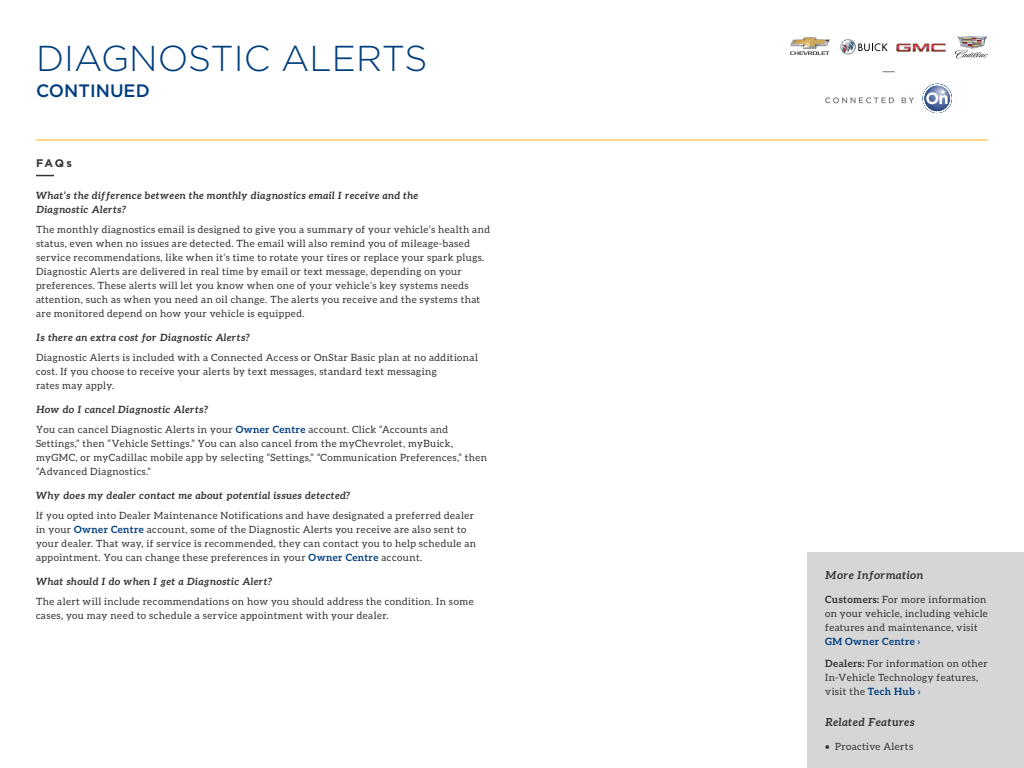
<style>
.page{position:relative;width:1024px;height:768px;background:#fff}
.page>*{position:absolute;margin:0;border:0;box-sizing:border-box;transform-origin:0 0}
.t1{font:300 36px "Gotham";color:#003e7e}
.t2{font:500 18px "Gotham";color:#003e7e}
.t3{font:italic 700 11px "Aleo";letter-spacing:.04em;color:#333}
.t4{font:700 11px "Gotham";color:#333}
.t5{font:10px/14px "Aleo";letter-spacing:.04em;color:#333}
.t6{font:italic 700 10px/14px "Aleo";letter-spacing:.04em;color:#333}
.t7{font:700 10px "Aleo";letter-spacing:.04em;color:#003e7e}
.s1{font-weight:700;font-style:italic}
.s2{font-weight:700;color:#003e7e}
.s3{font-weight:700}
</style>
<div class="page">
<svg style="left:825px;top:97px;width:69px;height:6px"></svg>
<svg style="left:902px;top:97px;width:12px;height:6px"></svg>
<div style="left:923px;top:84px;width:29px;height:28px;background:#6981aa;border-radius:50%"></div>
<div style="left:923px;top:84px;width:28px;height:28px;background:#8aa6c3;border-radius:50%"></div>
<div style="left:925px;top:84px;width:26px;height:26px;background:#547ba6;border-radius:50%"></div>
<svg style="left:923px;top:84px;width:29px;height:29px"></svg>
<svg style="left:923px;top:85px;width:28px;height:27px"></svg>
<svg style="left:882px;top:72px;width:13px;height:1px"></svg>
<svg style="left:790px;top:51px;width:39px;height:4px"></svg>
<img style="left:790px;top:37px;width:39px;height:11px">
<svg style="left:858px;top:43px;width:30px;height:8px"></svg>
<img style="left:840px;top:39px;width:15px;height:16px">
<svg style="left:955px;top:50px;width:33px;height:8px"></svg>
<img style="left:957px;top:36px;width:31px;height:12px">
<img style="left:896px;top:43px;width:50px;height:9px">
<hr style="left:36px;top:140px;width:952px;height:1px;background:#fcb515">
<div style="left:807px;top:552px;width:217px;height:216px;background:#d7d6d7"></div>
<svg style="left:36px;top:175px;width:18px;height:1px"></svg>
<h1 class="t1" style="left:36px;top:36px;width:393px">DIAGNOSTIC ALERTS</h1>
<h2 class="t2" style="left:36px;top:79px;width:115px">CONTINUED</h2>
<p class="t4" style="left:36px;top:156px;width:38px">FAQs</p>
<p class="t6" style="left:36px;top:188px;width:384px">What’s the difference between the monthly diagnostics email I receive and the<br>Diagnostic Alerts?</p>
<p class="t5" style="left:36px;top:222px;width:456px">The monthly diagnostics email is designed to give you a summary of your vehicle’s health and status, even when no issues are detected. The email will also remind you of mileage-based service recommendations, like when it’s time to rotate your tires or replace your spark plugs.<br>Diagnostic Alerts are delivered in real time by email or text message, depending on your preferences. These alerts will let you know when one of your vehicle’s key systems needs attention, such as when you need an oil change. The alerts you receive and the systems that are monitored depend on how your vehicle is equipped.</p>
<p class="t6" style="left:36px;top:330px;width:216px">Is there an extra cost for Diagnostic Alerts?</p>
<p class="t5" style="left:36px;top:350px;width:444px">Diagnostic Alerts is included with a Connected Access or OnStar Basic plan at no additional cost. If you choose to receive your alerts by text messages, standard text messaging<br>rates may apply.</p>
<p class="t5" style="left:36px;top:399px;width:414px;line-height:20px"><span class="s1">How do I cancel Diagnostic Alerts?<br></span>You can cancel Diagnostic Alerts in your <span class="s2">Owner Centre</span> account. Click “Accounts and</p>
<p class="t5" style="left:36px;top:436px;width:453px">Settings,” then “Vehicle Settings.” You can also cancel from the myChevrolet, myBuick, myGMC, or myCadillac mobile app by selecting “Settings,” “Communication Preferences,” then “Advanced Diagnostics.”</p>
<p class="t6" style="left:36px;top:488px;width:316px">Why does my dealer contact me about potential issues detected?</p>
<p class="t5" style="left:36px;top:508px;width:442px">If you opted into Dealer Maintenance Notifications and have designated a preferred dealer in your <span class="s2">Owner Centre</span> account, some of the Diagnostic Alerts you receive are also sent to your dealer. That way, if service is recommended, they can contact you to help schedule an appointment. You can change these preferences in your <span class="s2">Owner Centre</span> account.</p>
<p class="t6" style="left:36px;top:574px;width:238px">What should I do when I get a Diagnostic Alert?</p>
<p class="t5" style="left:36px;top:594px;width:439px">The alert will include recommendations on how you should address the condition. In some cases, you may need to schedule a service appointment with your dealer.</p>
<p class="t3" style="left:825px;top:569px;width:100px">More Information</p>
<p class="t5" style="left:825px;top:592px;width:164px"><span class="s3">Customers:</span> For more information on your vehicle, including vehicle features and maintenance, visit</p>
<p class="t7" style="left:825px;top:636px;width:97px">GM Owner Centre ›</p>
<p class="t5" style="left:825px;top:656px;width:164px"><span class="s3">Dealers:</span> For information on other<br>In-Vehicle Technology features, visit the <span class="s2">Tech Hub ›</span></p>
<p class="t3" style="left:825px;top:716px;width:91px">Related Features</p>
<p class="t5" style="left:825px;top:739px;width:89px">• Proactive Alerts</p>
</div>
